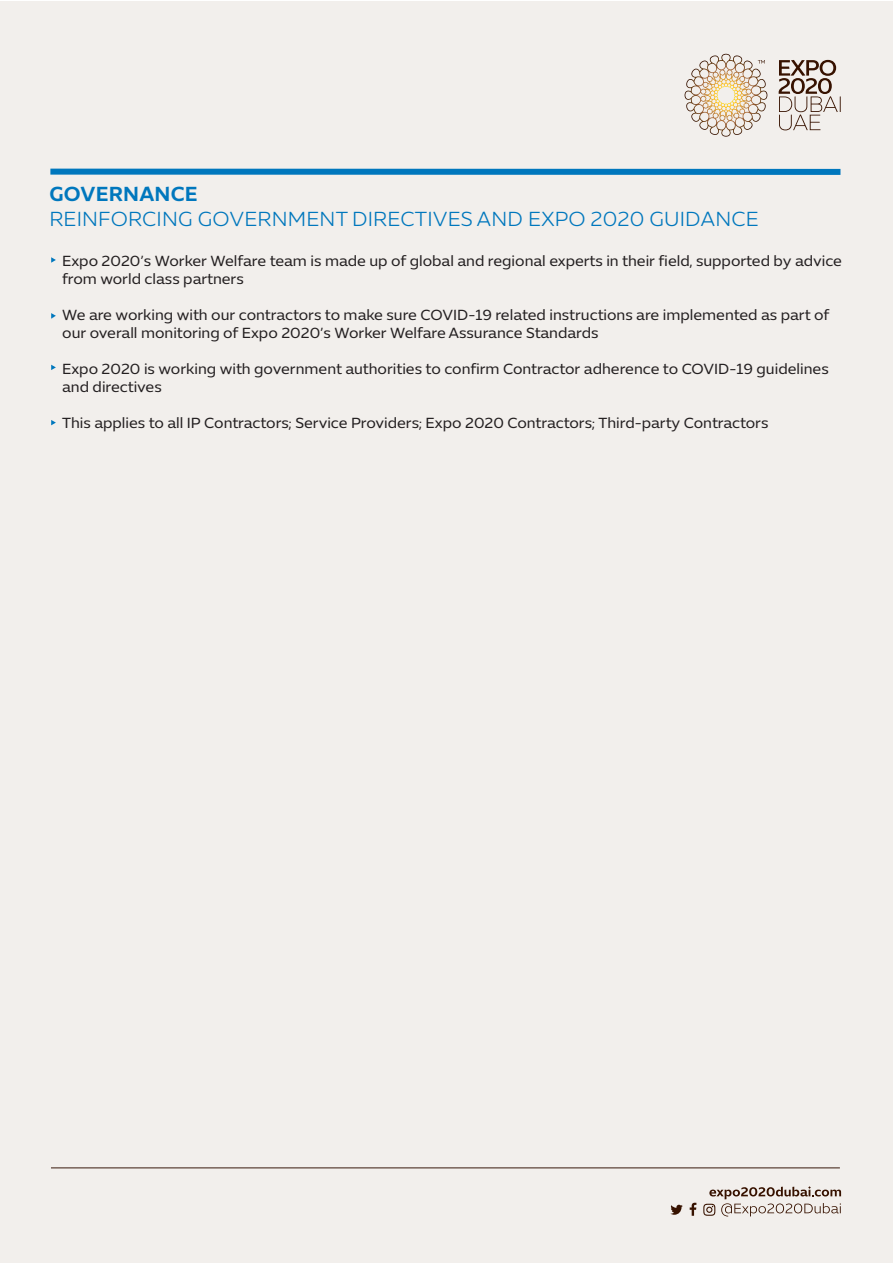
<style>
.page{position:relative;width:893px;height:1263px;background:#fff}
.page>*{position:absolute;margin:0;border:0;box-sizing:border-box;transform-origin:0 0}
.t1{font:300 20.85px "Expo Sans";letter-spacing:.01em;color:#0077bd}
.t2{font:600 20.85px "Expo Sans";letter-spacing:.01em;color:#0077bd}
.t3{font:15px/18px "Expo Sans";color:#231f20}
</style>
<div class="page">
<div style="left:0;top:2px;width:893px;height:1261px;background:#f2efec"></div>
<svg style="left:670px;top:1205px;width:13px;height:10px"></svg>
<svg style="left:690px;top:1203px;width:6px;height:13px"></svg>
<svg style="left:703px;top:1186px;width:138px;height:30px"></svg>
<hr style="left:51px;top:1167px;width:789px;height:1px;background:#38190b">
<svg style="left:779px;top:60px;width:62px;height:70px"></svg>
<svg style="left:685px;top:54px;width:81px;height:83px"></svg>
<div style="left:50px;top:169px;width:790px;height:6px;background:#0077bd"></div>
<svg style="left:51px;top:257px;width:5px;height:6px"></svg>
<svg style="left:51px;top:313px;width:5px;height:5px"></svg>
<svg style="left:51px;top:365px;width:5px;height:5px"></svg>
<svg style="left:51px;top:420px;width:5px;height:5px"></svg>
<h1 class="t2" style="left:49px;top:181px;width:150px">GOVERNANCE</h1>
<h1 class="t1" style="left:49px;top:206px;width:711px">REINFORCING GOVERNMENT DIRECTIVES AND EXPO 2020 GUIDANCE</h1>
<p class="t3" style="left:62px;top:251px;width:781px">Expo 2020’s Worker Welfare team is made up of global and regional experts in their field, supported by advice from world class partners</p>
<p class="t3" style="left:62px;top:305px;width:768px">We are working with our contractors to make sure COVID-19 related instructions are implemented as part of our overall monitoring of Expo 2020’s Worker Welfare Assurance Standards</p>
<p class="t3" style="left:62px;top:359px;width:768px">Expo 2020 is working with government authorities to confirm Contractor adherence to COVID-19 guidelines and directives</p>
<p class="t3" style="left:62px;top:413px;width:708px">This applies to all IP Contractors; Service Providers; Expo 2020 Contractors; Third-party Contractors</p>
</div>
